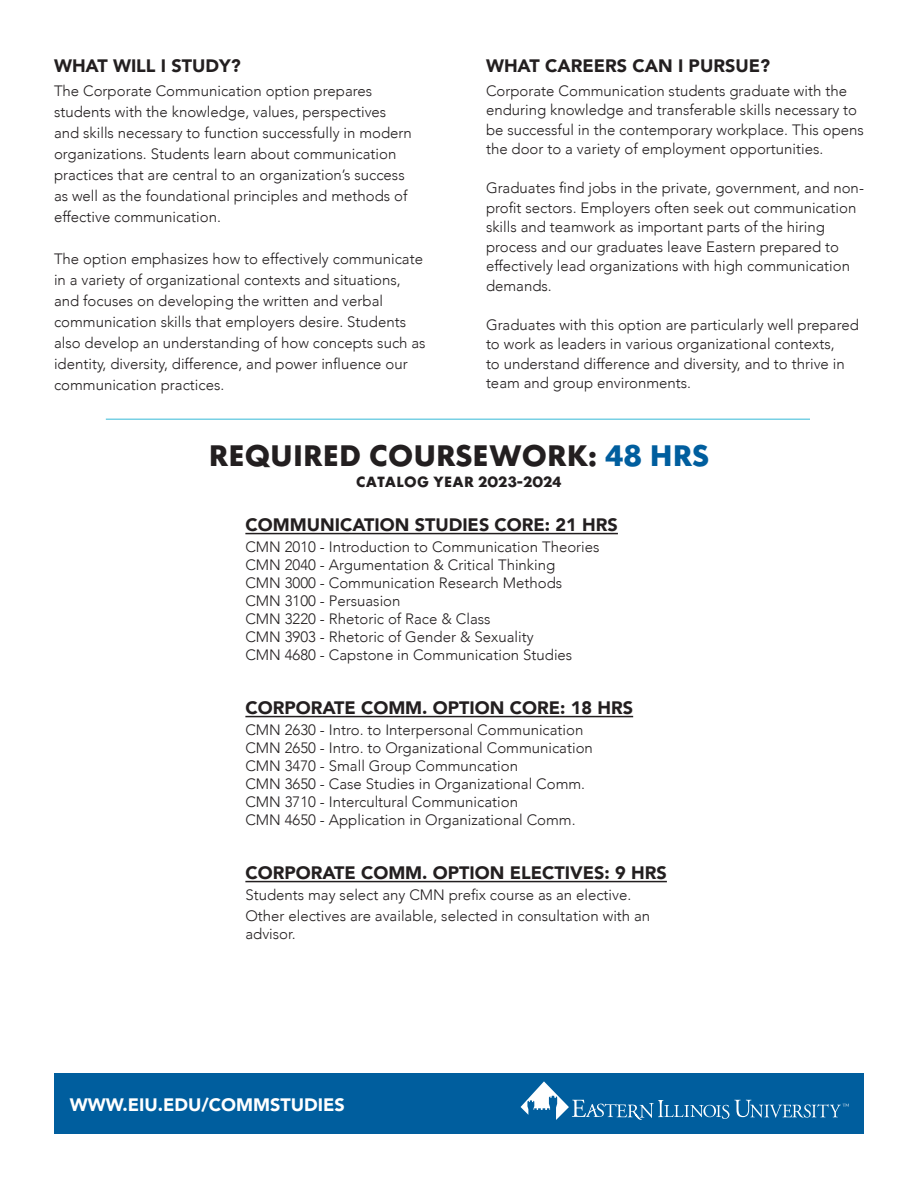
<style>
.page{position:relative;width:918px;height:1188px;background:#fff}
.page>*{position:absolute;margin:0;border:0;box-sizing:border-box;transform-origin:0 0}
.t1{font:27px "Futura Maxi CG Bold";color:#231f20}
.t2{font:900 18px "Avenir";color:#231f20}
.t3{font:900 18px "Avenir";color:#fff}
.t4{font:300 15px/21px "Avenir";color:#231f20}
.t5{font:13.5px "Futura Maxi CG Bold";letter-spacing:.015em;color:#231f20}
.s1{color:#005e9e}
</style>
<div class="page">
<div style="left:54px;top:1073px;width:810px;height:61px;background:#005e9e"></div>
<svg style="left:521px;top:1081px;width:328px;height:39px"></svg>
<hr style="left:106px;top:418px;width:704px;height:2px;background:#78d0e4">
<hr style="left:245px;top:533px;width:373px;height:1px;background:#231f20">
<hr style="left:245px;top:716px;width:388px;height:1px;background:#231f20">
<hr style="left:245px;top:881px;width:422px;height:1px;background:#231f20">
<p class="t2" style="left:54px;top:50px;width:188px">WHAT WILL I STUDY?</p>
<p class="t4" style="left:54px;top:80px;width:359px">The Corporate Communication option prepares students with the knowledge, values, perspectives and skills necessary to function successfully in modern organizations. Students learn about communication practices that are central to an organization’s success as well as the foundational principles and methods of effective communication.</p>
<p class="t4" style="left:54px;top:248px;width:373px">The option emphasizes how to effectively communicate in a variety of organizational contexts and situations, and focuses on developing the written and verbal communication skills that employers desire. Students also develop an understanding of how concepts such as identity, diversity, difference, and power influence our communication practices.</p>
<p class="t2" style="left:486px;top:50px;width:286px">WHAT CAREERS CAN I PURSUE?</p>
<p class="t4" style="left:486px;top:81px;width:380px;line-height:19.5px">Corporate Communication students graduate with the enduring knowledge and transferable skills necessary to be successful in the contemporary workplace. This opens the door to a variety of employment opportunities.</p>
<p class="t4" style="left:486px;top:179px;width:379px;line-height:19.5px">Graduates find jobs in the private, government, and non&shy;profit sectors. Employers often seek out communication skills and teamwork as important parts of the hiring process and our graduates leave Eastern prepared to effectively lead organizations with high communication demands.</p>
<p class="t4" style="left:486px;top:315px;width:374px;line-height:19.5px">Graduates with this option are particularly well prepared to work as leaders in various organizational contexts,<br>to understand difference and diversity, and to thrive in team and group environments.</p>
<p class="t1" style="left:209px;top:438px;width:502px">REQUIRED COURSEWORK: <span class="s1">48 HRS</span></p>
<p class="t5" style="left:356px;top:473px;width:207px">CATALOG YEAR 2023-2024</p>
<p class="t2" style="left:245px;top:509px;width:374px">COMMUNICATION STUDIES CORE: 21 HRS</p>
<p class="t4" style="left:245px;top:536px;width:356px">CMN 2010 - Introduction to Communication Theories</p>
<p class="t4" style="left:245px;top:554px;width:311px">CMN 2040 - Argumentation &amp; Critical Thinking</p>
<p class="t4" style="left:245px;top:572px;width:318px">CMN 3000 - Communication Research Methods</p>
<p class="t4" style="left:245px;top:590px;width:157px">CMN 3100 - Persuasion</p>
<p class="t4" style="left:245px;top:608px;width:247px">CMN 3220 - Rhetoric of Race &amp; Class</p>
<p class="t4" style="left:245px;top:626px;width:290px">CMN 3903 - Rhetoric of Gender &amp; Sexuality</p>
<p class="t4" style="left:245px;top:644px;width:328px">CMN 4680 - Capstone in Communication Studies</p>
<p class="t2" style="left:245px;top:692px;width:389px">CORPORATE COMM. OPTION CORE: 18 HRS</p>
<p class="t4" style="left:245px;top:719px;width:340px">CMN 2630 - Intro. to Interpersonal Communication</p>
<p class="t4" style="left:245px;top:737px;width:349px">CMN 2650 - Intro. to Organizational Communication</p>
<p class="t4" style="left:245px;top:755px;width:274px">CMN 3470 - Small Group Communcation</p>
<p class="t4" style="left:245px;top:773px;width:341px">CMN 3650 - Case Studies in Organizational Comm.</p>
<p class="t4" style="left:245px;top:791px;width:274px">CMN 3710 - Intercultural Communication</p>
<p class="t4" style="left:245px;top:809px;width:332px">CMN 4650 - Application in Organizational Comm.</p>
<p class="t2" style="left:245px;top:857px;width:423px">CORPORATE COMM. OPTION ELECTIVES: 9 HRS</p>
<p class="t4" style="left:245px;top:884px;width:406px">Students may select any CMN prefix course as an elective.<br>Other electives are available, selected in consultation with an</p>
<p class="t4" style="left:245px;top:923px;width:52px">advisor.</p>
<p class="t3" style="left:70px;top:1089px;width:276px">WWW.EIU.EDU/COMMSTUDIES</p>
</div>
